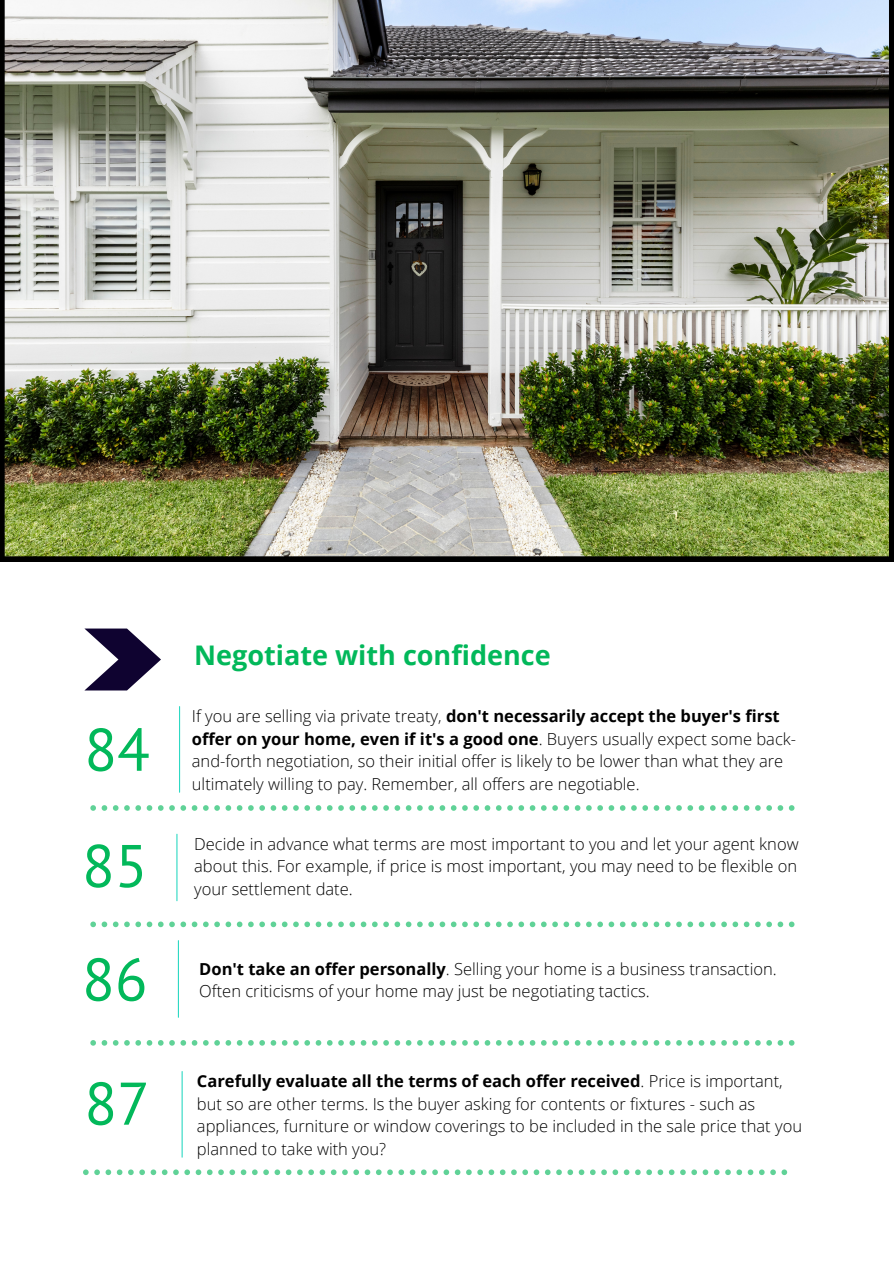
<style>
.page{position:relative;width:894px;height:1264px;background:#fff}
.page>*{position:absolute;margin:0;border:0;box-sizing:border-box;transform-origin:0 0}
.t1{font:60px "PT Sans";color:#02b85a}
.t2{font:700 27px "Open Sans";color:#02b85a}
.t3{font:300 16.5px/22.5px "Open Sans";color:#000}
.s1{font-weight:700}
</style>
<div class="page">
<svg style="left:90px;top:805px;width:704px;height:5px"></svg>
<hr style="left:179px;top:706px;width:1px;height:86px;background:#2ed9c3">
<svg style="left:90px;top:921px;width:704px;height:6px"></svg>
<hr style="left:176px;top:834px;width:1px;height:66px;background:#2ed9c3">
<svg style="left:90px;top:1040px;width:704px;height:5px"></svg>
<hr style="left:178px;top:940px;width:1px;height:77px;background:#2ed9c3">
<svg style="left:83px;top:1169px;width:704px;height:6px"></svg>
<hr style="left:181px;top:1071px;width:2px;height:86px;background:#2ed9c3">
<svg style="left:84px;top:628px;width:77px;height:62px"></svg>
<img style="left:0;top:0;width:893px;height:561px">
<p class="t1" style="left:84px;top:709px;width:67px">84</p>
<p class="t1" style="left:82px;top:826px;width:67px">85</p>
<p class="t2" style="left:194px;top:636px;width:358px">Negotiate with confidence</p>
<p class="t3" style="left:192px;top:704px;width:605px">If you are selling via private treaty, <span class="s1">don't necessarily accept the buyer's first offer on your home, even if it's a good one</span>. Buyers usually expect some back&shy;and-forth negotiation, so their initial offer is likely to be lower than what they are ultimately willing to pay. Remember, all offers are negotiable.</p>
<p class="t3" style="left:194px;top:832px;width:605px;text-align:justify">Decide in advance what terms are most important to you and let your agent know about this. For example, if price is most important, you may need to be flexible on your settlement date.</p>
<p class="t1" style="left:82px;top:939px;width:67px">86</p>
<p class="t3" style="left:199px;top:957px;width:579px"><span class="s1">Don't take an offer personally</span>. Selling your home is a business transaction.<br>Often criticisms of your home may just be negotiating tactics.</p>
<p class="t1" style="left:84px;top:1063px;width:67px">87</p>
<p class="t3" style="left:197px;top:1069px;width:606px"><span class="s1">Carefully evaluate all the terms of each offer received</span>. Price is important, but so are other terms. Is the buyer asking for contents or fixtures - such as appliances, furniture or window coverings to be included in the sale price that you planned to take with you?</p>
</div>
